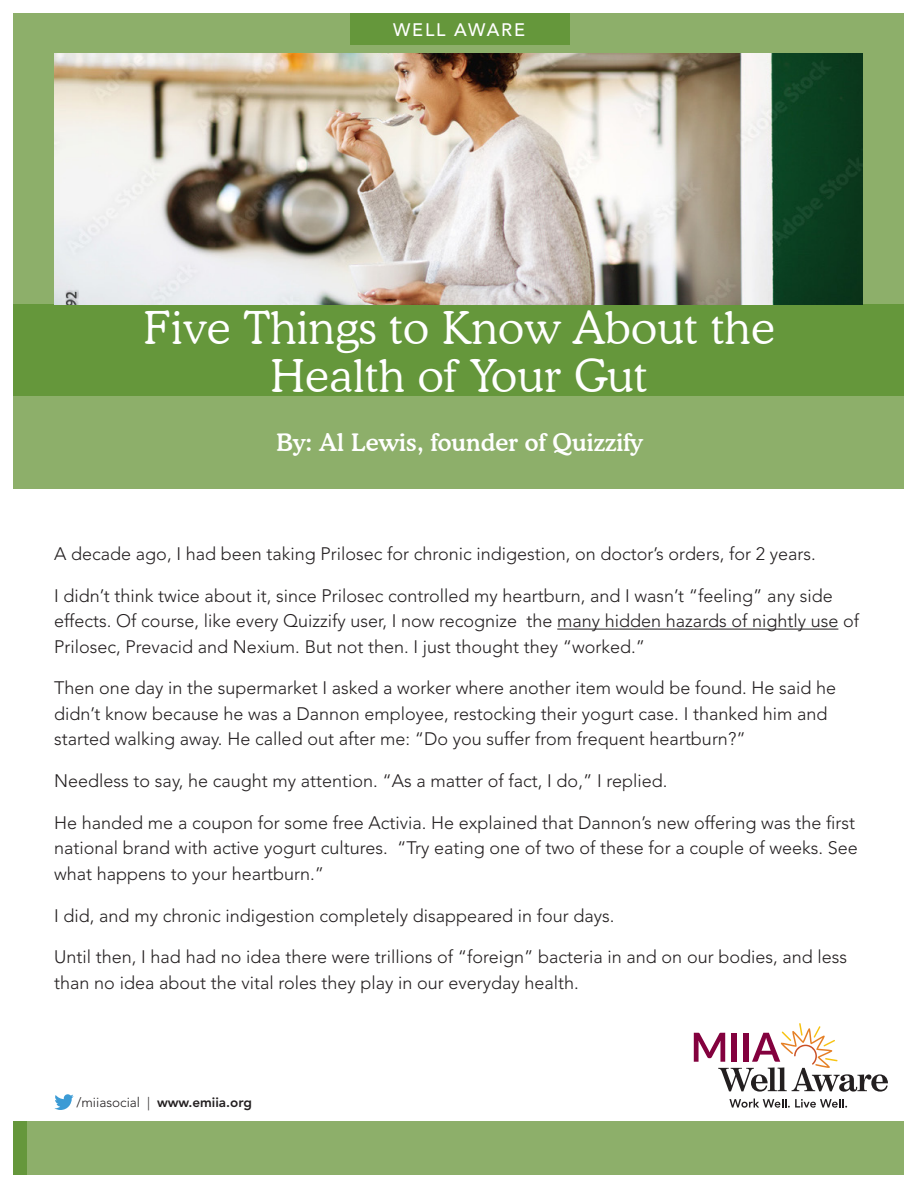
<style>
.page{position:relative;width:918px;height:1188px;background:#fff}
.page>*{position:absolute;margin:0;border:0;box-sizing:border-box;transform-origin:0 0}
.t1{font:300 45px/48px "Cooper BT";letter-spacing:.01em;color:#fff;text-align:center}
.Bold_Sub{font:500 24px "Cooper BT";letter-spacing:.005em;color:#fff}
.new_text{font:300 18px/25.5px "Avenir LT Std";color:#231f20}
.t2{font:500 18px "Avenir LT Std";letter-spacing:.1em;color:#fff}
.t3{font:800 13.5px "Avenir LT Std";color:#231f20}
.s1{font-weight:300}
</style>
<div class="page">
<svg style="left:729px;top:1099px;width:118px;height:9px"></svg>
<svg style="left:694px;top:1023px;width:194px;height:69px"></svg>
<svg style="left:54px;top:1094px;width:20px;height:16px"></svg>
<div style="left:14px;top:14px;width:890px;height:475px;background:#8daf6a"></div>
<div style="left:14px;top:304px;width:890px;height:92px;background:#65973b"></div>
<div style="left:14px;top:1121px;width:890px;height:53px;background:#8daf6a"></div>
<div style="left:14px;top:1121px;width:13px;height:53px;background:#65973b"></div>
<hr style="left:557px;top:629px;width:281px;height:1px;background:#231f20">
<img style="left:55px;top:54px;width:808px;height:250px">
<div style="left:350px;top:14px;width:220px;height:31px;background:#65973b"></div>
<p class="t2" style="left:393px;top:19px;width:133px">WELL AWARE</p>
<p class="t1" style="left:143px;top:303px;width:633px">Five Things to Know About the<br>Health of Your Gut</p>
<p class="Bold_Sub" style="left:276px;top:428px;width:368px">By: Al Lewis, founder of Quizzify</p>
<p class="new_text" style="left:54px;top:541px;width:763px">A decade ago, I had been taking Prilosec for chronic indigestion, on doctor’s orders, for 2 years.</p>
<p class="new_text" style="left:54px;top:583px;width:806px">I didn’t think twice about it, since Prilosec controlled my heartburn, and I wasn’t “feeling” any side effects. Of course, like every Quizzify user, I now recognize the many hidden hazards of nightly use of<br>Prilosec, Prevacid and Nexium. But not then. I just thought they “worked.”</p>
<p class="new_text" style="left:54px;top:676px;width:783px">Then one day in the supermarket I asked a worker where another item would be found. He said he didn’t know because he was a Dannon employee, restocking their yogurt case. I thanked him and started walking away. He called out after me: “Do you suffer from frequent heartburn?”</p>
<p class="new_text" style="left:54px;top:768px;width:615px">Needless to say, he caught my attention. “As a matter of fact, I do,” I replied.</p>
<p class="new_text" style="left:54px;top:810px;width:805px">He handed me a coupon for some free Activia. He explained that Dannon’s new offering was the first national brand with active yogurt cultures. “Try eating one of two of these for a couple of weeks. See what happens to your heartburn.”</p>
<p class="new_text" style="left:54px;top:903px;width:562px">I did, and my chronic indigestion completely disappeared in four days.</p>
<p class="new_text" style="left:54px;top:944px;width:794px">Until then, I had had no idea there were trillions of “foreign” bacteria in and on our bodies, and less than no idea about the vital roles they play in our everyday health.</p>
<p class="t3" style="left:76px;top:1095px;width:177px"><span class="s1">/miiasocial |</span> www.emiia.org</p>
</div>
